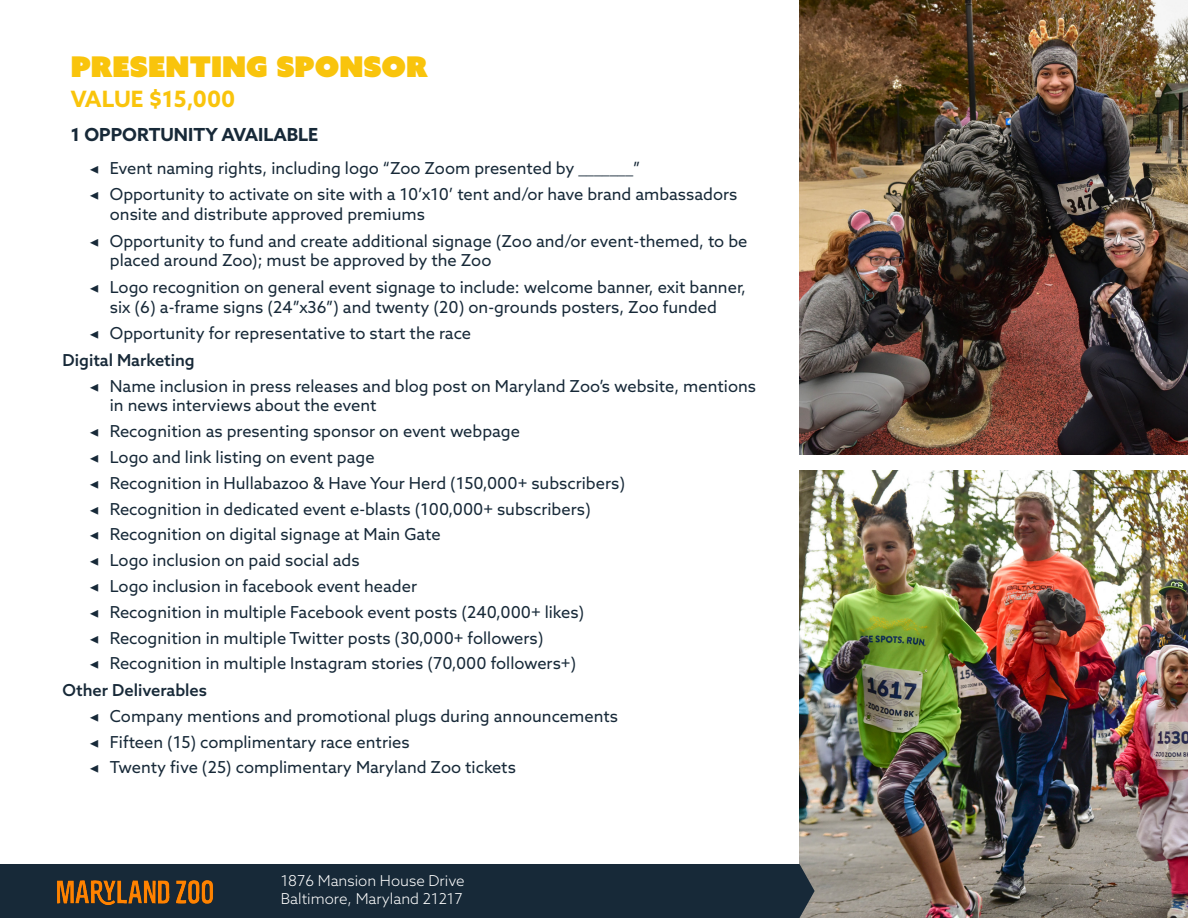
<style>
.page{position:relative;width:1188px;height:918px;background:#fff}
.page>*{position:absolute;margin:0;border:0;box-sizing:border-box;transform-origin:0 0}
.body{font:28.5px "Azo Sans Uber";color:#f9c40c}
.t1{font:700 22.5px "Azo Sans";color:#f9c40c}
.body-2{font:700 18px "Azo Sans";color:#172938}
.t2{font:16.5px/19.8px "Azo Sans";color:#172938}
.bullets1{font:500 16.5px "Azo Sans";color:#172938}
.t3{font:300 15px "Azo Sans";color:#fff}
.s1{font-family:"Minion Pro"}
</style>
<div class="page">
<img style="left:799px;top:471px;width:389px;height:447px">
<div style="left:0;top:864px;width:815px;height:54px;background:#172938"></div>
<img style="left:54px;top:875px;width:162px;height:32px">
<img style="left:799px;top:0;width:389px;height:455px">
<p class="body" style="left:71px;top:47px;width:359px">PRESENTING SPONSOR</p>
<p class="t1" style="left:71px;top:84px;width:166px">VALUE $15,000</p>
<p class="body-2" style="left:71px;top:122px;width:249px">1 OPPORTUNITY AVAILABLE</p>
<p class="t2" style="left:90px;top:158px;width:552px"><span class="s1">◀</span> Event naming rights, including logo “Zoo Zoom presented by _______”</p>
<p class="t2" style="left:110px;top:184px;width:629px;text-indent:-20px"><span class="s1">◀</span> Opportunity to activate on site with a 10’x10’ tent and/or have brand ambassadors onsite and distribute approved premiums</p>
<p class="t2" style="left:110px;top:231px;width:639px;text-indent:-20px"><span class="s1">◀</span> Opportunity to fund and create additional signage (Zoo and/or event-themed, to be placed around Zoo); must be approved by the Zoo</p>
<p class="t2" style="left:90px;top:277px;width:658px;text-align:center"><span class="s1">◀</span> Logo recognition on general event signage to include: welcome banner, exit banner, six (6) a-frame signs (24”x36”) and twenty (20) on-grounds posters, Zoo funded</p>
<p class="t2" style="left:90px;top:323px;width:383px"><span class="s1">◀</span> Opportunity for representative to start the race</p>
<p class="bullets1" style="left:63px;top:349px;width:134px">Digital Marketing</p>
<p class="t2" style="left:110px;top:376px;width:648px;text-indent:-20px"><span class="s1">◀</span> Name inclusion in press releases and blog post on Maryland Zoo’s website, mentions in news interviews about the event</p>
<p class="t2" style="left:90px;top:421px;width:432px"><span class="s1">◀</span> Recognition as presenting sponsor on event webpage</p>
<p class="t2" style="left:90px;top:447px;width:287px"><span class="s1">◀</span> Logo and link listing on event page</p>
<p class="t2" style="left:90px;top:473px;width:537px"><span class="s1">◀</span> Recognition in Hullabazoo &amp; Have Your Herd (150,000+ subscribers)</p>
<p class="t2" style="left:90px;top:499px;width:503px"><span class="s1">◀</span> Recognition in dedicated event e-blasts (100,000+ subscribers)</p>
<p class="t2" style="left:90px;top:524px;width:353px"><span class="s1">◀</span> Recognition on digital signage at Main Gate</p>
<p class="t2" style="left:90px;top:550px;width:271px"><span class="s1">◀</span> Logo inclusion on paid social ads</p>
<p class="t2" style="left:90px;top:576px;width:329px"><span class="s1">◀</span> Logo inclusion in facebook event header</p>
<p class="t2" style="left:90px;top:602px;width:496px"><span class="s1">◀</span> Recognition in multiple Facebook event posts (240,000+ likes)</p>
<p class="t2" style="left:90px;top:628px;width:455px"><span class="s1">◀</span> Recognition in multiple Twitter posts (30,000+ followers)</p>
<p class="t2" style="left:90px;top:653px;width:488px"><span class="s1">◀</span> Recognition in multiple Instagram stories (70,000 followers+)</p>
<p class="bullets1" style="left:63px;top:679px;width:146px">Other Deliverables</p>
<p class="t2" style="left:90px;top:706px;width:530px"><span class="s1">◀</span> Company mentions and promotional plugs during announcements</p>
<p class="t2" style="left:90px;top:732px;width:322px"><span class="s1">◀</span> Fifteen (15) complimentary race entries</p>
<p class="t2" style="left:90px;top:757px;width:428px"><span class="s1">◀</span> Twenty five (25) complimentary Maryland Zoo tickets</p>
<p class="t3" style="left:281px;top:871px;width:185px">1876 Mansion House Drive</p>
<p class="t3" style="left:281px;top:889px;width:183px">Baltimore, Maryland 21217</p>
</div>
